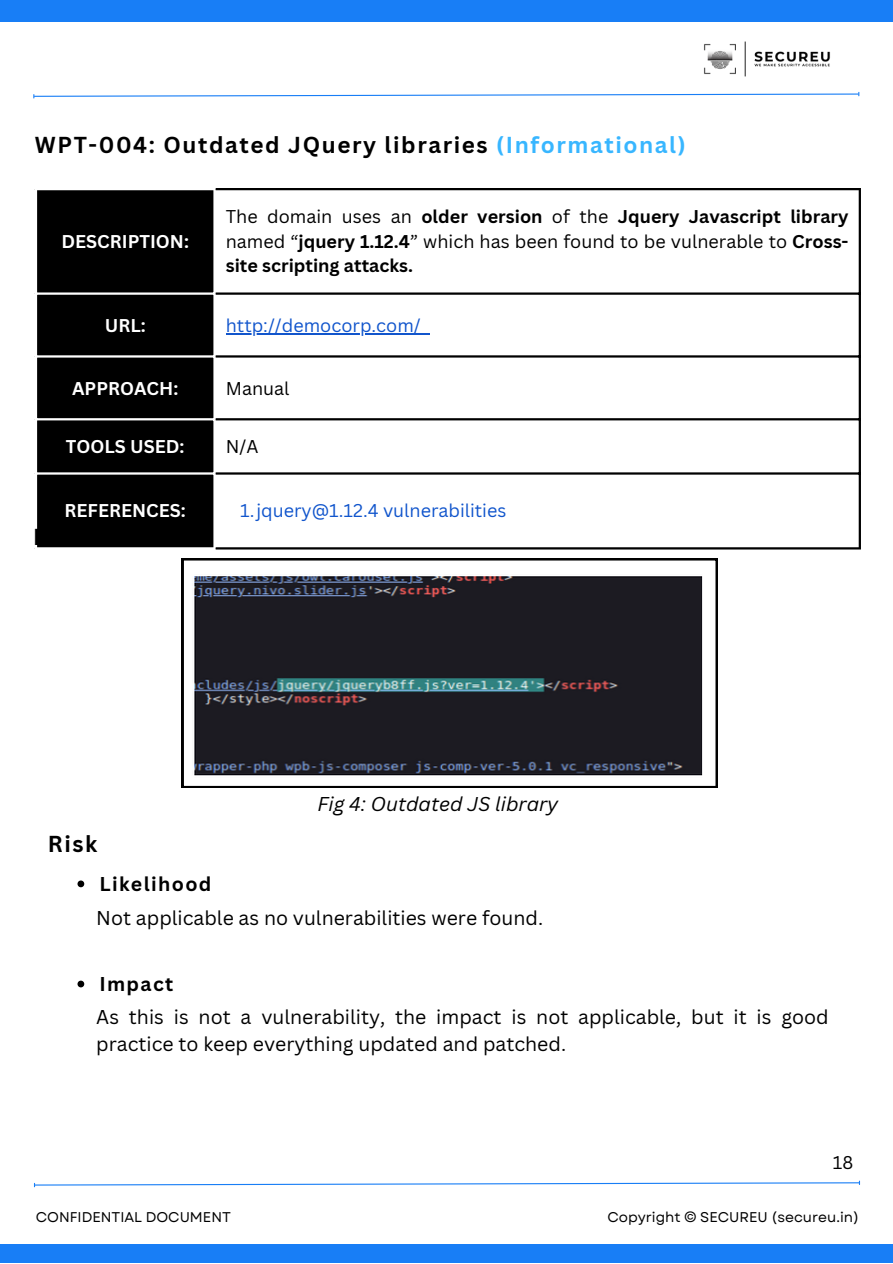
<style>
.page{position:relative;width:893px;height:1264px;background:#fff}
.page>*{position:absolute;margin:0;border:0;box-sizing:border-box;transform-origin:0 0}
.t1{font:700 22.5px "Canva Sans";letter-spacing:.07em;color:#000}
.t2{font:19.5px/27px "Canva Sans";color:#000}
.t3{font:italic 19.5px "Canva Sans";color:#000}
.t4{font:700 19.5px "Canva Sans";letter-spacing:.07em;color:#000}
.t5{font:700 18px/24.8px "Canva Sans";color:#000;text-align:justify}
.t6{font:18px "Canva Sans";color:#15c}
.t7{font:700 18px "Canva Sans";color:#fff}
.t8{font:18px "Canva Sans";color:#000}
.t9{font:14.1px "Garet";color:#000}
.s1{color:#38b6ff}
.s2{font-weight:400}
</style>
<div class="page">
<div style="left:0;top:0;width:892px;height:22px;background:#187ef6"></div>
<div style="left:0;top:1243px;width:892px;height:19px;background:#187ef6"></div>
<img style="left:704px;top:41px;width:126px;height:36px">
<svg style="left:33px;top:92px;width:826px;height:6px"></svg>
<svg style="left:34px;top:1181px;width:826px;height:5px"></svg>
<div style="left:37px;top:190px;width:176px;height:357px;background:#000"></div>
<hr style="left:226px;top:333px;width:204px;height:1px;background:#15c">
<hr style="left:35px;top:292px;width:181px;height:3px;background:#fff">
<hr style="left:35px;top:355px;width:181px;height:2px;background:#fff">
<hr style="left:35px;top:418px;width:181px;height:2px;background:#fff">
<hr style="left:35px;top:472px;width:181px;height:2px;background:#fff">
<hr style="left:858px;top:190px;width:2px;height:357px;background:#000">
<hr style="left:216px;top:188px;width:644px;height:2px;background:#000">
<hr style="left:216px;top:292px;width:644px;height:3px;background:#000">
<hr style="left:216px;top:355px;width:644px;height:2px;background:#000">
<hr style="left:216px;top:418px;width:644px;height:2px;background:#000">
<hr style="left:216px;top:472px;width:644px;height:2px;background:#000">
<hr style="left:216px;top:547px;width:644px;height:2px;background:#000">
<svg style="left:77px;top:880px;width:7px;height:7px"></svg>
<svg style="left:77px;top:980px;width:7px;height:7px"></svg>
<svg style="left:182px;top:558px;width:535px;height:229px;background:#42444a"></svg>
<p class="t1" style="left:35px;top:129px;width:652px">WPT-004: Outdated JQuery libraries <span class="s1">(Informational)</span></p>
<p class="t7" style="left:61px;top:228px;width:129px">DESCRIPTION:</p>
<p class="t5" style="left:226px;top:203px;width:624px"><span class="s2">The domain uses an</span> older version <span class="s2">of the</span> Jquery Javascript library <span class="s2">named “</span>jquery 1.12.4<span class="s2">” which has been found to be vulnerable to</span> Cross&shy;site scripting attacks.</p>
<p class="t7" style="left:105px;top:312px;width:42px">URL:</p>
<p class="t6" style="left:226px;top:312px;width:196px">http://democorp.com/</p>
<p class="t7" style="left:72px;top:375px;width:108px">APPROACH:</p>
<p class="t8" style="left:226px;top:375px;width:65px">Manual</p>
<p class="t7" style="left:66px;top:434px;width:120px">TOOLS USED:</p>
<p class="t8" style="left:226px;top:434px;width:34px">N/A</p>
<p class="t7" style="left:65px;top:498px;width:123px">REFERENCES:</p>
<p class="t6" style="left:240px;top:498px;width:267px">1.jquery@1.12.4 vulnerabilities</p>
<p class="t1" style="left:48px;top:828px;width:51px">Risk</p>
<p class="t3" style="left:317px;top:790px;width:242px">Fig 4: Outdated JS library</p>
<p class="t4" style="left:99px;top:869px;width:114px">Likelihood</p>
<p class="t2" style="left:96px;top:903px;width:448px">Not applicable as no vulnerabilities were found.</p>
<p class="t4" style="left:99px;top:969px;width:75px">Impact</p>
<p class="t2" style="left:96px;top:1002px;width:734px">As this is not a vulnerability, the impact is not applicable, but it is good practice to keep everything updated and patched.</p>
<p class="t8" style="left:832px;top:1149px;width:22px">18</p>
<p class="t9" style="left:36px;top:1207px;width:197px">CONFIDENTIAL DOCUMENT</p>
<p class="t9" style="left:607px;top:1207px;width:253px">Copyright © SECUREU (secureu.in)</p>
</div>
